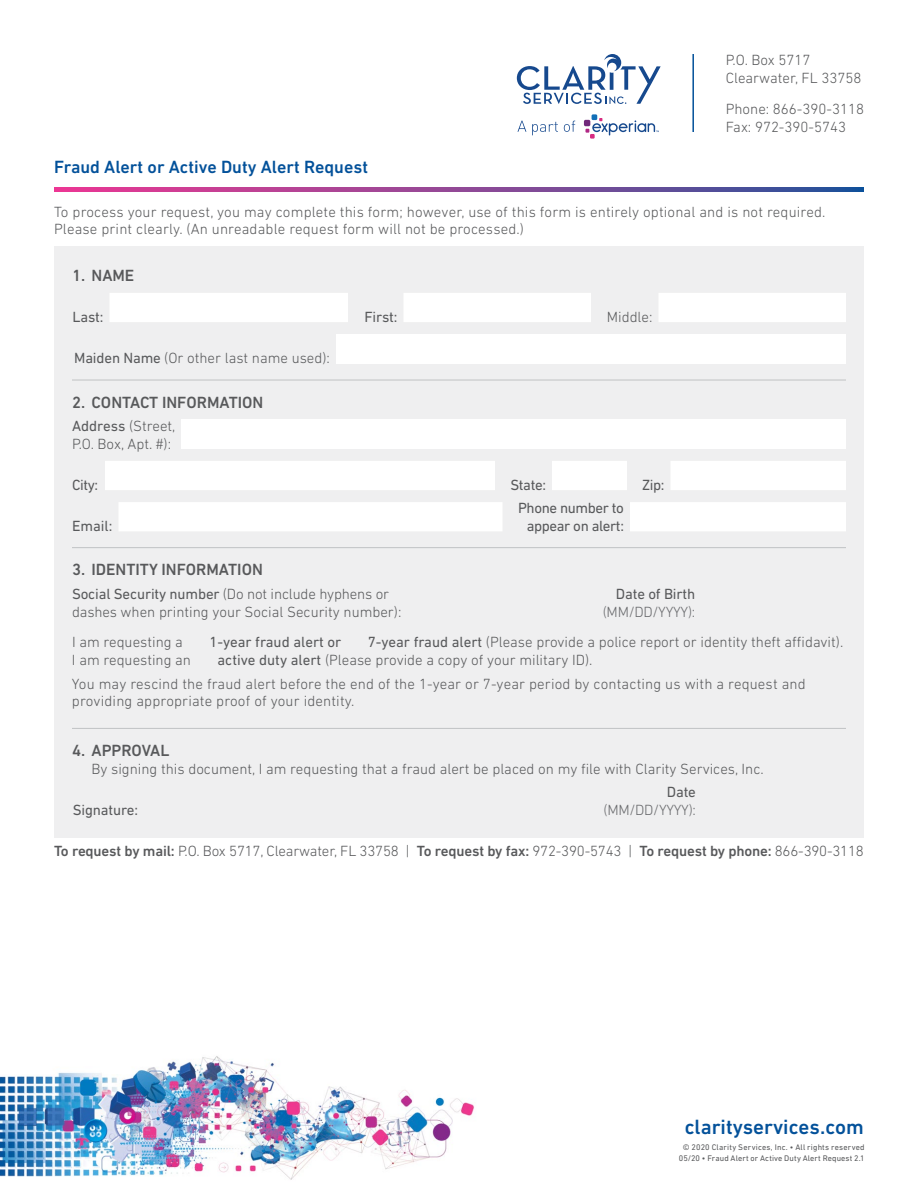
<style>
.page{position:relative;width:918px;height:1188px;background:#fff}
.page>*{position:absolute;margin:0;border:0;box-sizing:border-box;transform-origin:0 0}
.t1{font:500 21px "DIN Next W1 G";color:#03519a}
.t2{font:500 18px "DIN Next W1 G";color:#03519a}
.t3{font:500 16.5px "DIN Next W1 G";color:#58595b}
.t4{font:300 15px/18px "DIN Next W1 G";color:#58595b}
.t5{font:15px/18px "DIN Next W1 G";letter-spacing:-.01em;color:#58595b;text-align:center}
.t6{font:300 15px "DIN Next W1 G";letter-spacing:-.02em;color:#696a6d}
.t7{font:8.25px/11.2px "DIN Next W1 G";letter-spacing:.02em;color:#58595b;text-align:center}
.s1{font-weight:400}
.s2{font-weight:500}
</style>
<div class="page">
<div style="left:54px;top:246px;width:810px;height:591px;background:#efeff0"></div>
<hr style="left:72px;top:380px;width:774px;height:1px;background:#c0c2c4">
<hr style="left:72px;top:547px;width:774px;height:1px;background:#c0c2c4">
<hr style="left:72px;top:728px;width:774px;height:1px;background:#c0c2c4">
<svg style="left:110px;top:293px;width:736px;height:29px"></svg>
<div style="left:336px;top:334px;width:510px;height:29px;background:#fff"></div>
<div style="left:182px;top:420px;width:664px;height:29px;background:#fff"></div>
<svg style="left:105px;top:461px;width:741px;height:29px"></svg>
<svg style="left:119px;top:502px;width:727px;height:29px"></svg>
<svg style="left:54px;top:188px;width:810px;height:4px;background:#8d4796"></svg>
<img style="left:0;top:1056px;width:475px;height:124px">
<hr style="left:692px;top:54px;width:2px;height:78px;background:#03519a">
<svg style="left:517px;top:54px;width:144px;height:50px"></svg>
<svg style="left:517px;top:121px;width:58px;height:14px"></svg>
<svg style="left:584px;top:114px;width:75px;height:25px"></svg>
<p class="t2" style="left:54px;top:156px;width:316px">Fraud Alert or Active Duty Alert Request</p>
<p class="t4" style="left:726px;top:51px;width:137px">P.O. Box 5717<br>Clearwater, FL 33758</p>
<p class="t4" style="left:726px;top:100px;width:140px">Phone: 866-390-3118<br>Fax: 972-390-5743</p>
<p class="t4" style="left:54px;top:203px;width:773px">To process your request, you may complete this form; however, use of this form is entirely optional and is not required.<br>Please print clearly. (An unreadable request form will not be processed.)</p>
<p class="t3" style="left:72px;top:266px;width:64px">1. NAME</p>
<p class="t5" style="left:72px;top:308px;width:33px">Last:</p>
<p class="t5" style="left:364px;top:308px;width:35px">First:</p>
<p class="t4" style="left:607px;top:308px;width:47px">Middle:</p>
<p class="t4" style="left:74px;top:349px;width:257px"><span class="s1">Maiden Name</span> (Or other last name used):</p>
<p class="t3" style="left:72px;top:392px;width:193px">2. CONTACT INFORMATION</p>
<p class="t4" style="left:72px;top:417px;width:105px"><span class="s1">Address</span> (Street,<br>P.O. Box, Apt. #):</p>
<p class="t5" style="left:72px;top:476px;width:28px">City:</p>
<p class="t5" style="left:510px;top:476px;width:37px">State:</p>
<p class="t5" style="left:642px;top:476px;width:24px">Zip:</p>
<p class="t5" style="left:72px;top:517px;width:42px">Email:</p>
<p class="t5" style="left:518px;top:499px;width:107px">Phone number to appear on alert:</p>
<p class="t3" style="left:72px;top:560px;width:192px">3. IDENTITY INFORMATION</p>
<p class="t4" style="left:72px;top:584px;width:331px"><span class="s1">Social Security number</span> (Do not include hyphens or dashes when printing your Social Security number):</p>
<p class="t5" style="left:616px;top:584px;width:81px">Date of Birth</p>
<p class="t6" style="left:603px;top:603px;width:94px">(MM/DD/YYYY):</p>
<p class="t4" style="left:72px;top:633px;width:112px">I am requesting a</p>
<p class="t5" style="left:209px;top:633px;width:134px">1-year fraud alert or</p>
<p class="t4" style="left:368px;top:633px;width:477px"><span class="s1">7-year fraud alert</span> (Please provide a police report or identity theft affidavit).</p>
<p class="t4" style="left:72px;top:651px;width:121px">I am requesting an</p>
<p class="t4" style="left:72px;top:648px;width:735px;line-height:23.7px;text-indent:145px"><span class="s1">active duty alert</span> (Please provide a copy of your military ID).<br>You may rescind the fraud alert before the end of the 1-year or 7-year period by contacting us with a request and</p>
<p class="t4" style="left:72px;top:692px;width:284px">providing appropriate proof of your identity.</p>
<p class="t3" style="left:72px;top:741px;width:99px">4. APPROVAL</p>
<p class="t4" style="left:92px;top:759px;width:674px">By signing this document, I am requesting that a fraud alert be placed on my file with Clarity Services, Inc.</p>
<p class="t5" style="left:73px;top:801px;width:67px">Signature:</p>
<p class="t5" style="left:667px;top:783px;width:31px">Date</p>
<p class="t6" style="left:604px;top:801px;width:94px">(MM/DD/YYYY):</p>
<p class="t4" style="left:54px;top:842px;width:811px"><span class="s2">To request by mail:</span> P.O. Box 5717, Clearwater, FL 33758 | <span class="s2">To request by fax:</span> 972-390-5743 | <span class="s2">To request by phone:</span> 866-390-3118</p>
<h1 class="t1" style="left:685px;top:1115px;width:181px">clarityservices.com</h1>
<p class="t7" style="left:679px;top:1141px;width:187px">© 2020 Clarity Services, Inc. • All rights reserved<br>05/20 • Fraud Alert or Active Duty Alert Request 2.1</p>
</div>
